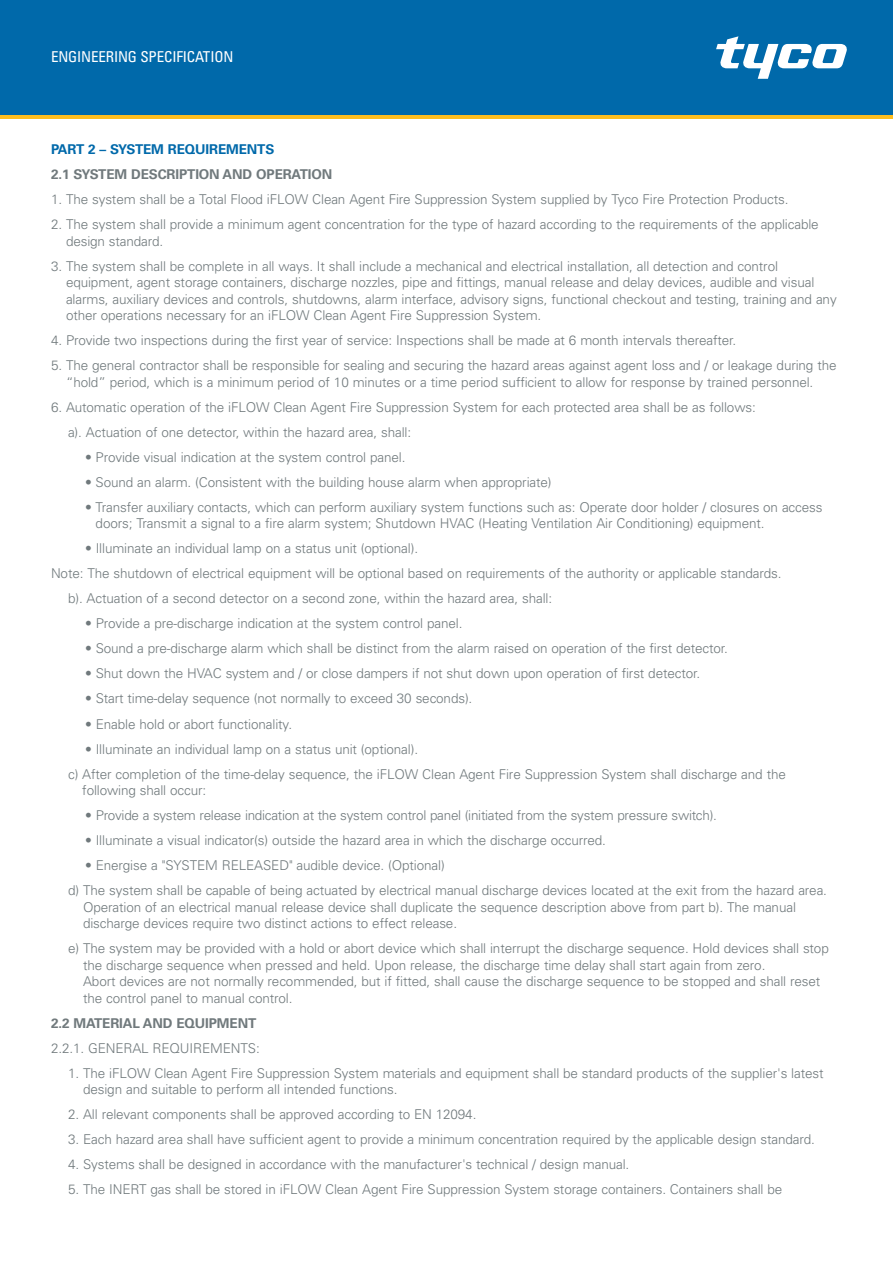
<style>
.page{position:relative;width:893px;height:1263px;background:#fff}
.page>*{position:absolute;margin:0;border:0;box-sizing:border-box;transform-origin:0 0}
.t1{font:condensed 15px "Univers LT Std";letter-spacing:-.01em;color:#fff}
.t2{font:300 13.5px/16.5px "Univers";letter-spacing:-.01em;color:#70797c}
.t3{font:700 13.5px "Univers";letter-spacing:-.01em;color:#70797c}
.t4{font:700 13.5px "Univers";letter-spacing:-.01em;color:#0069aa}
</style>
<div class="page">
<hr style="left:0;top:115px;width:893px;height:4px;background:#febe1f">
<div style="left:0;top:0;width:893px;height:115px;background:#0069aa"></div>
<svg style="left:716px;top:36px;width:131px;height:43px"></svg>
<p class="t1" style="left:51px;top:47px;width:184px">ENGINEERING SPECIFICATION</p>
<p class="t4" style="left:51px;top:142px;width:225px">PART 2 – SYSTEM REQUIREMENTS</p>
<p class="t3" style="left:51px;top:167px;width:283px">2.1 SYSTEM DESCRIPTION AND OPERATION</p>
<p class="t2" style="left:51px;top:191px;width:739px">1. The system shall be a Total Flood iFLOW Clean Agent Fire Suppression System supplied by Tyco Fire Protection Products.</p>
<p class="t2" style="left:66px;top:216px;width:754px;text-indent:-15px">2. The system shall provide a minimum agent concentration for the type of hazard according to the requirements of the applicable design standard.</p>
<p class="t2" style="left:66px;top:257px;width:772px;text-indent:-15px">3. The system shall be complete in all ways. It shall include a mechanical and electrical installation, all detection and control equipment, agent storage containers, discharge nozzles, pipe and fittings, manual release and delay devices, audible and visual alarms, auxiliary devices and controls, shutdowns, alarm interface, advisory signs, functional checkout and testing, training and any other operations necessary for an iFLOW Clean Agent Fire Suppression System.</p>
<p class="t2" style="left:51px;top:332px;width:687px">4. Provide two inspections during the first year of service: Inspections shall be made at 6 month intervals thereafter.</p>
<p class="t2" style="left:66px;top:357px;width:772px;text-indent:-15px">5. The general contractor shall be responsible for sealing and securing the hazard areas against agent loss and / or leakage during the “hold” period, which is a minimum period of 10 minutes or a time period sufficient to allow for response by trained personnel.</p>
<p class="t2" style="left:68px;top:394px;width:689px;line-height:25px;text-indent:-17px">6. Automatic operation of the iFLOW Clean Agent Fire Suppression System for each protected area shall be as follows: a). Actuation of one detector, within the hazard area, shall:</p>
<p class="t2" style="left:85px;top:448px;width:322px">• Provide visual indication at the system control panel.</p>
<p class="t2" style="left:85px;top:473px;width:468px">• Sound an alarm. (Consistent with the building house alarm when appropriate)</p>
<p class="t2" style="left:96px;top:498px;width:728px;text-indent:-11px">• Transfer auxiliary contacts, which can perform auxiliary system functions such as: Operate door holder / closures on access doors; Transmit a signal to a fire alarm system; Shutdown HVAC (Heating Ventilation Air Conditioning) equipment.</p>
<p class="t2" style="left:85px;top:540px;width:335px">• Illuminate an individual lamp on a status unit (optional).</p>
<p class="t2" style="left:51px;top:565px;width:732px">Note: The shutdown of electrical equipment will be optional based on requirements of the authority or applicable standards.</p>
<p class="t2" style="left:68px;top:590px;width:486px">b). Actuation of a second detector on a second zone, within the hazard area, shall:</p>
<p class="t2" style="left:85px;top:615px;width:379px">• Provide a pre-discharge indication at the system control panel.</p>
<p class="t2" style="left:85px;top:640px;width:644px">• Sound a pre-discharge alarm which shall be distinct from the alarm raised on operation of the first detector.</p>
<p class="t2" style="left:85px;top:665px;width:617px">• Shut down the HVAC system and / or close dampers if not shut down upon operation of first detector.</p>
<p class="t2" style="left:85px;top:690px;width:389px">• Start time-delay sequence (not normally to exceed 30 seconds).</p>
<p class="t2" style="left:85px;top:715px;width:209px">• Enable hold or abort functionality.</p>
<p class="t2" style="left:68px;top:736px;width:719px;line-height:25px;text-indent:17px">• Illuminate an individual lamp on a status unit (optional).<br>c) After completion of the time-delay sequence, the iFLOW Clean Agent Fire Suppression System shall discharge and the</p>
<p class="t2" style="left:82px;top:781px;width:125px">following shall occur:</p>
<p class="t2" style="left:85px;top:806px;width:633px">• Provide a system release indication at the system control panel (initiated from the system pressure switch).</p>
<p class="t2" style="left:85px;top:831px;width:522px">• Illuminate a visual indicator(s) outside the hazard area in which the discharge occurred.</p>
<p class="t2" style="left:68px;top:852px;width:760px;line-height:25px;text-indent:17px">• Energise a "SYSTEM RELEASED" audible device. (Optional)<br>d) The system shall be capable of being actuated by electrical manual discharge devices located at the exit from the hazard area.</p>
<p class="t2" style="left:83px;top:898px;width:714px">Operation of an electrical manual release device shall duplicate the sequence description above from part b). The manual discharge devices require two distinct actions to effect release.</p>
<p class="t2" style="left:83px;top:939px;width:747px;text-indent:-15px">e) The system may be provided with a hold or abort device which shall interrupt the discharge sequence. Hold devices shall stop the discharge sequence when pressed and held. Upon release, the discharge time delay shall start again from zero.<br>Abort devices are not normally recommended, but if fitted, shall cause the discharge sequence to be stopped and shall reset the control panel to manual control.</p>
<p class="t3" style="left:51px;top:1015px;width:207px">2.2 MATERIAL AND EQUIPMENT</p>
<p class="t2" style="left:51px;top:1039px;width:210px">2.2.1. GENERAL REQUIREMENTS:</p>
<p class="t2" style="left:83px;top:1064px;width:742px;text-indent:-15px">1. The iFLOW Clean Agent Fire Suppression System materials and equipment shall be standard products of the supplier's latest design and suitable to perform all intended functions.</p>
<p class="t2" style="left:68px;top:1105px;width:410px">2. All relevant components shall be approved according to EN 12094.</p>
<p class="t2" style="left:68px;top:1130px;width:748px">3. Each hazard area shall have sufficient agent to provide a minimum concentration required by the applicable design standard.</p>
<p class="t2" style="left:68px;top:1155px;width:563px">4. Systems shall be designed in accordance with the manufacturer's technical / design manual.</p>
<p class="t2" style="left:68px;top:1181px;width:716px">5. The INERT gas shall be stored in iFLOW Clean Agent Fire Suppression System storage containers. Containers shall be</p>
</div>
